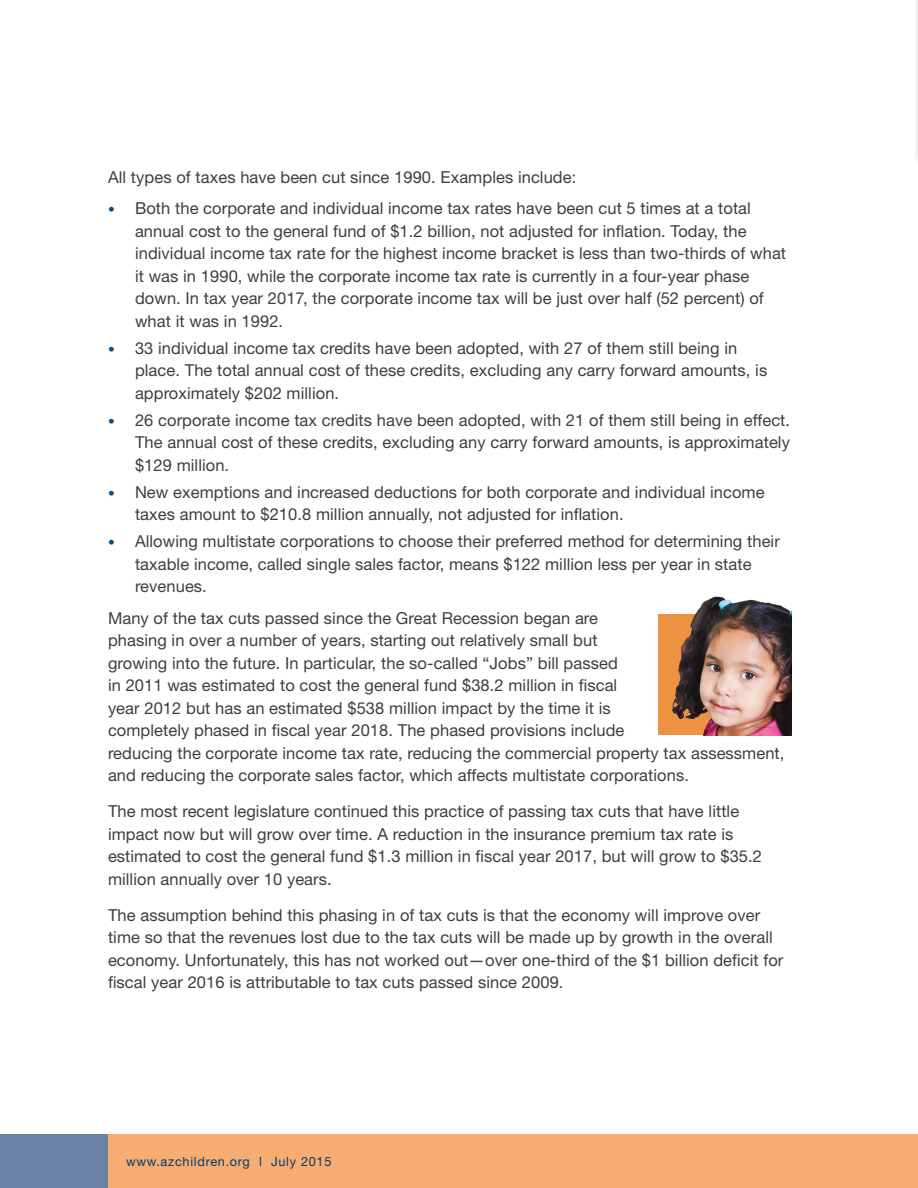
<style>
.page{position:relative;width:918px;height:1188px;background:#fff}
.page>*{position:absolute;margin:0;border:0;box-sizing:border-box;transform-origin:0 0}
.body_text_aft_bullet{font:16.5px/22.5px "Helvetica Neue LT Std";letter-spacing:.005em;color:#3e3e3f}
.body_text{font:16.5px/22.5px "Helvetica Neue LT Std";letter-spacing:.005em;color:#3e3e3f}
.body_text_bef_bullet{font:16.5px "Helvetica Neue LT Std";letter-spacing:.005em;color:#3e3e3f}
.t1{font:12.75px "Helvetica Neue LT Std";letter-spacing:.055em;color:#003b70}
.s1{font-size:13.5px;color:#0a4c7d}
</style>
<div class="page">
<div style="left:913px;top:0;width:5px;height:190px;background:#f8f7f8"></div>
<div style="left:108px;top:1134px;width:810px;height:54px;background:#f7ad71"></div>
<div style="left:0;top:1134px;width:108px;height:54px;background:#6b82a7"></div>
<div style="left:659px;top:614px;width:132px;height:121px;background:#ec9241"></div>
<img style="left:671px;top:596px;width:121px;height:139px">
<p class="body_text_bef_bullet" style="left:108px;top:167px;width:470px">All types of taxes have been cut since 1990. Examples include:</p>
<p class="body_text_aft_bullet" style="left:135px;top:197px;width:653px;text-indent:-27px"><span class="s1">•</span> Both the corporate and individual income tax rates have been cut 5 times at a total annual cost to the general fund of $1.2 billion, not adjusted for inflation. Today, the individual income tax rate for the highest income bracket is less than two-thirds of what it was in 1990, while the corporate income tax rate is currently in a four-year phase down. In tax year 2017, the corporate income tax will be just over half (52 percent) of what it was in 1992.</p>
<p class="body_text_aft_bullet" style="left:135px;top:336px;width:634px;text-indent:-27px"><span class="s1">•</span> 33 individual income tax credits have been adopted, with 27 of them still being in place. The total annual cost of these credits, excluding any carry forward amounts, is approximately $202 million.</p>
<p class="body_text_aft_bullet" style="left:135px;top:408px;width:657px;text-align:justify;text-indent:-27px"><span class="s1">•</span> 26 corporate income tax credits have been adopted, with 21 of them still being in effect.<br>The annual cost of these credits, excluding any carry forward amounts, is approximately $129 million.</p>
<p class="body_text_aft_bullet" style="left:135px;top:480px;width:631px;text-indent:-27px"><span class="s1">•</span> New exemptions and increased deductions for both corporate and individual income taxes amount to $210.8 million annually, not adjusted for inflation.</p>
<p class="body_text_aft_bullet" style="left:135px;top:530px;width:646px;text-indent:-27px"><span class="s1">•</span> Allowing multistate corporations to choose their preferred method for determining their taxable income, called single sales factor, means $122 million less per year in state revenues.</p>
<p class="body_text_aft_bullet" style="left:108px;top:606px;width:678px">Many of the tax cuts passed since the Great Recession began are<br>phasing in over a number of years, starting out relatively small but<br>growing into the future. In particular, the so-called “Jobs” bill passed<br>in 2011 was estimated to cost the general fund $38.2 million in fiscal<br>year 2012 but has an estimated $538 million impact by the time it is<br>completely phased in fiscal year 2018. The phased provisions include<br>reducing the corporate income tax rate, reducing the commercial property tax assessment, and reducing the corporate sales factor, which affects multistate corporations.</p>
<p class="body_text" style="left:108px;top:800px;width:656px">The most recent legislature continued this practice of passing tax cuts that have little impact now but will grow over time. A reduction in the insurance premium tax rate is estimated to cost the general fund $1.3 million in fiscal year 2017, but will grow to $35.2 million annually over 10 years.</p>
<p class="body_text" style="left:108px;top:903px;width:677px">The assumption behind this phasing in of tax cuts is that the economy will improve over time so that the revenues lost due to the tax cuts will be made up by growth in the overall economy. Unfortunately, this has not worked out—over one-third of the $1 billion deficit for fiscal year 2016 is attributable to tax cuts passed since 2009.</p>
<p class="t1" style="left:126px;top:1153px;width:207px">www.azchildren.org l July 2015</p>
</div>
